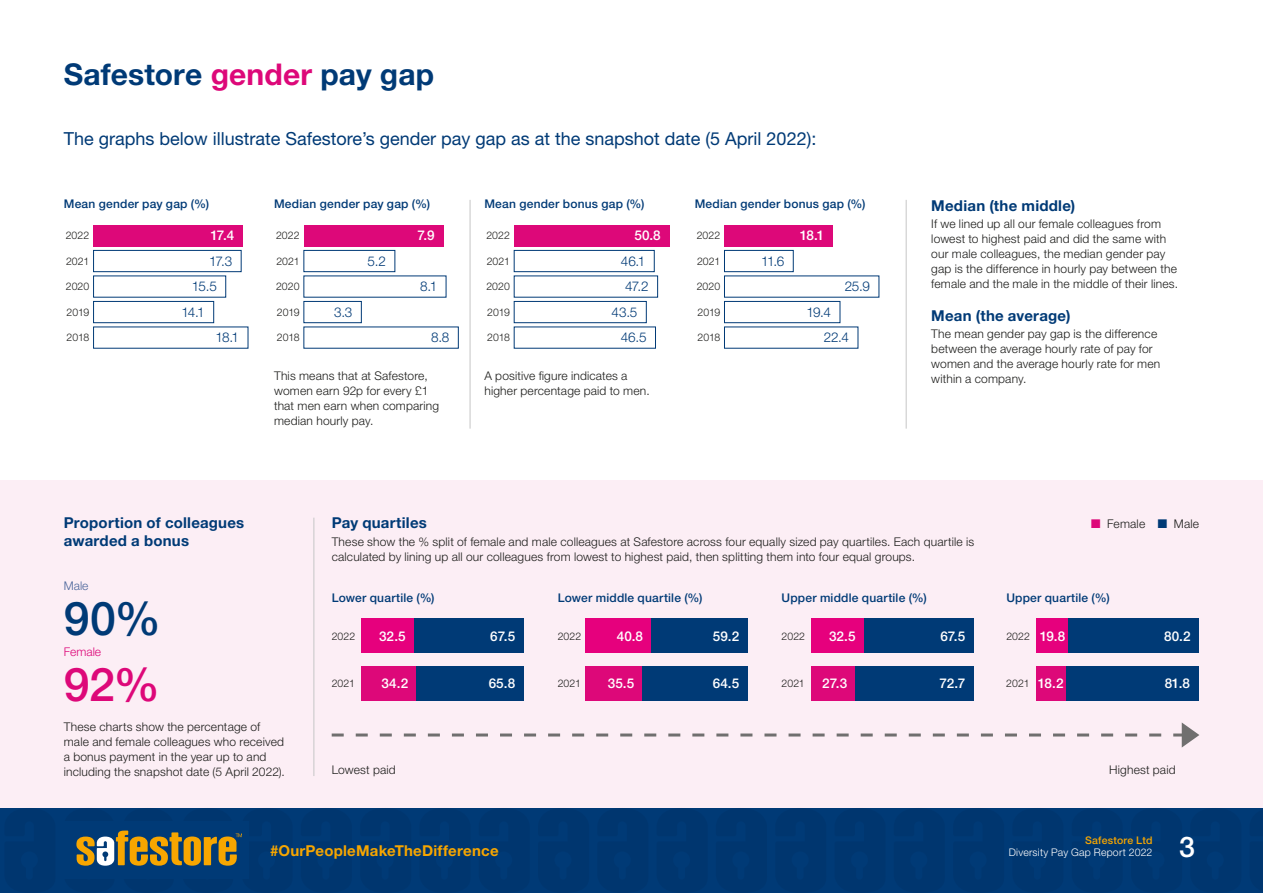
<style>
.page{position:relative;width:1263px;height:893px;background:#fff}
.page>*{position:absolute;margin:0;border:0;box-sizing:border-box;transform-origin:0 0}
.t1{font:500 46.5px "Helvetica Neue LT Pro";color:#003a76}
.t2{font:500 46.5px "Helvetica Neue LT Pro";color:#dd0879}
.t3{font:700 30px "Helvetica Neue LT Pro";letter-spacing:.005em;color:#003a76}
.t4{font:500 28.5px "Helvetica Neue LT Pro";color:#fff}
.t5{font:18px "Helvetica Neue LT Pro";color:#003a76}
.t6{font:700 15px/18px "Helvetica Neue LT Pro";letter-spacing:.015em;color:#003a76}
.t7{font:700 15px "Helvetica Neue LT Pro";letter-spacing:.015em;color:#f7a600}
.t8{font:500 13.5px "Helvetica Neue LT Pro";letter-spacing:-.005em;color:#fff}
.t9{font:300 13.5px "Helvetica Neue LT Pro";letter-spacing:-.06em;color:#003a76}
.t10{font:300 12px/15px "Helvetica Neue LT Pro";letter-spacing:.015em;color:#1d1d1b}
.t11{font:500 12px "Helvetica Neue LT Pro";letter-spacing:.02em;color:#003a76}
.t12{font:300 12px "Helvetica Neue LT Pro";color:#dd0879}
.t13{font:300 12px "Helvetica Neue LT Pro";color:#4c669b}
.t14{font:300 10.5px "Helvetica Neue LT Pro";letter-spacing:.005em;color:#1d1d1b}
.t15{font:300 10.5px "Helvetica Neue LT Pro";letter-spacing:.02em;color:#fff}
.t16{font:500 10.5px "Helvetica Neue LT Pro";letter-spacing:.02em;color:#f7a600}
.s1{color:#dd0879}
</style>
<div class="page">
<div style="left:0;top:480px;width:1263px;height:328px;background:#fceef5"></div>
<div style="left:93px;top:250px;width:149px;height:22px;border:1px solid #003a76"></div>
<div style="left:94px;top:225px;width:149px;height:21px;background:#dd0879"></div>
<div style="left:303px;top:250px;width:92px;height:22px;border:1px solid #003a76"></div>
<div style="left:304px;top:225px;width:139px;height:21px;background:#dd0879"></div>
<div style="left:514px;top:250px;width:141px;height:22px;border:1px solid #003a76"></div>
<div style="left:514px;top:225px;width:155px;height:21px;background:#dd0879"></div>
<div style="left:724px;top:250px;width:70px;height:22px;border:1px solid #003a76"></div>
<div style="left:724px;top:225px;width:109px;height:21px;background:#dd0879"></div>
<div style="left:93px;top:301px;width:121px;height:22px;border:1px solid #003a76"></div>
<div style="left:303px;top:301px;width:59px;height:22px;border:1px solid #003a76"></div>
<div style="left:514px;top:301px;width:133px;height:22px;border:1px solid #003a76"></div>
<div style="left:724px;top:301px;width:116px;height:22px;border:1px solid #003a76"></div>
<hr style="left:313px;top:518px;width:1px;height:258px;background:#c6c6c6">
<hr style="left:906px;top:200px;width:1px;height:229px;background:#c6c6c6">
<hr style="left:470px;top:200px;width:1px;height:229px;background:#c6c6c6">
<svg style="left:332px;top:722px;width:867px;height:25px"></svg>
<div style="left:361px;top:619px;width:53px;height:34px;background:#e6007d"></div>
<div style="left:361px;top:666px;width:56px;height:35px;background:#dd0879"></div>
<div style="left:414px;top:619px;width:110px;height:34px;background:#003a76"></div>
<div style="left:416px;top:666px;width:108px;height:35px;background:#003a76"></div>
<div style="left:585px;top:619px;width:67px;height:34px;background:#e6007d"></div>
<div style="left:652px;top:619px;width:96px;height:34px;background:#003a76"></div>
<div style="left:585px;top:666px;width:58px;height:35px;background:#dd0879"></div>
<div style="left:643px;top:666px;width:105px;height:35px;background:#003a76"></div>
<div style="left:811px;top:619px;width:53px;height:34px;background:#e6007d"></div>
<div style="left:864px;top:619px;width:110px;height:34px;background:#003a76"></div>
<div style="left:811px;top:666px;width:45px;height:35px;background:#dd0879"></div>
<div style="left:856px;top:666px;width:118px;height:35px;background:#003a76"></div>
<div style="left:1036px;top:619px;width:33px;height:34px;background:#e6007d"></div>
<div style="left:1069px;top:619px;width:130px;height:34px;background:#003a76"></div>
<div style="left:1065px;top:666px;width:133px;height:35px;background:#003a76"></div>
<div style="left:1036px;top:666px;width:29px;height:35px;background:#dd0879"></div>
<div style="left:0;top:808px;width:1263px;height:85px;background:#00366f"></div>
<svg style="left:76px;top:830px;width:166px;height:36px"></svg>
<h2 class="t3" style="left:64px;top:56px;width:372px">Safestore <span class="s1">gender</span> pay gap</h2>
<h3 class="t5" style="left:64px;top:127px;width:754px">The graphs below illustrate Safestore’s gender pay gap as at the snapshot date (5 April 2022):</h3>
<p class="t11" style="left:64px;top:197px;width:147px">Mean gender pay gap (%)</p>
<p class="t11" style="left:274px;top:197px;width:157px">Median gender pay gap (%)</p>
<p class="t11" style="left:484px;top:197px;width:162px">Mean gender bonus gap (%)</p>
<p class="t11" style="left:695px;top:197px;width:172px">Median gender bonus gap (%)</p>
<p class="t14" style="left:66px;top:229px;width:25px">2022</p>
<p class="t8" style="left:210px;top:227px;width:25px">17.4</p>
<p class="t14" style="left:276px;top:229px;width:25px">2022</p>
<p class="t8" style="left:417px;top:227px;width:19px">7.9</p>
<p class="t14" style="left:486px;top:229px;width:25px">2022</p>
<p class="t8" style="left:634px;top:227px;width:28px">50.8</p>
<p class="t14" style="left:697px;top:229px;width:25px">2022</p>
<p class="t8" style="left:800px;top:227px;width:26px">18.1</p>
<p class="t14" style="left:66px;top:255px;width:25px">2021</p>
<p class="t9" style="left:209px;top:253px;width:25px">17.3</p>
<p class="t14" style="left:276px;top:255px;width:25px">2021</p>
<p class="t9" style="left:368px;top:253px;width:20px">5.2</p>
<p class="t14" style="left:487px;top:255px;width:25px">2021</p>
<p class="t9" style="left:621px;top:253px;width:26px">46.1</p>
<p class="t14" style="left:697px;top:255px;width:25px">2021</p>
<p class="t9" style="left:761px;top:253px;width:25px">11.6</p>
<p class="t9" style="left:192px;top:278px;width:26px">15.5</p>
<p class="t9" style="left:420px;top:278px;width:19px">8.1</p>
<p class="t9" style="left:625px;top:278px;width:25px">47.2</p>
<p class="t9" style="left:845px;top:278px;width:27px">25.9</p>
<p class="t9" style="left:182px;top:304px;width:25px">14.1</p>
<p class="t9" style="left:334px;top:304px;width:20px">3.3</p>
<p class="t9" style="left:612px;top:304px;width:27px">43.5</p>
<p class="t9" style="left:806px;top:304px;width:26px">19.4</p>
<p class="t9" style="left:215px;top:329px;width:25px">18.1</p>
<p class="t9" style="left:431px;top:329px;width:20px">8.8</p>
<p class="t9" style="left:621px;top:329px;width:27px">46.5</p>
<p class="t9" style="left:824px;top:329px;width:27px">22.4</p>
<p class="t14" style="left:66px;top:280px;width:25px">2020</p>
<p class="t14" style="left:276px;top:280px;width:25px">2020</p>
<p class="t14" style="left:486px;top:280px;width:25px">2020</p>
<p class="t14" style="left:697px;top:280px;width:25px">2020</p>
<p class="t14" style="left:67px;top:306px;width:24px">2019</p>
<p class="t14" style="left:277px;top:306px;width:24px">2019</p>
<p class="t14" style="left:487px;top:306px;width:24px">2019</p>
<p class="t14" style="left:697px;top:306px;width:24px">2019</p>
<p class="t14" style="left:67px;top:331px;width:24px">2018</p>
<p class="t14" style="left:277px;top:331px;width:24px">2018</p>
<p class="t14" style="left:487px;top:331px;width:24px">2018</p>
<p class="t14" style="left:697px;top:331px;width:24px">2018</p>
<p class="t10" style="left:274px;top:368px;width:167px">This means that at Safestore, women earn 92p for every £1 that men earn when comparing median hourly pay.</p>
<p class="t10" style="left:484px;top:368px;width:167px">A positive figure indicates a higher percentage paid to men.</p>
<p class="t6" style="left:931px;top:196px;width:146px">Median (the middle)</p>
<p class="t10" style="left:931px;top:216px;width:248px">If we lined up all our female colleagues from lowest to highest paid and did the same with our male colleagues, the median gender pay gap is the difference in hourly pay between the female and the male in the middle of their lines.</p>
<p class="t6" style="left:931px;top:306px;width:141px">Mean (the average)</p>
<p class="t10" style="left:931px;top:326px;width:231px">The mean gender pay gap is the difference between the average hourly rate of pay for women and the average hourly rate for men within a company.</p>
<p class="t6" style="left:64px;top:514px;width:182px">Proportion of colleagues awarded a bonus</p>
<p class="t13" style="left:64px;top:579px;width:26px">Male</p>
<h1 class="t1" style="left:64px;top:591px;width:99px">90%</h1>
<p class="t12" style="left:64px;top:645px;width:39px">Female</p>
<h1 class="t2" style="left:64px;top:657px;width:98px">92%</h1>
<p class="t10" style="left:64px;top:719px;width:223px">These charts show the percentage of male and female colleagues who received a bonus payment in the year up to and including the snapshot date (5 April 2022).</p>
<p class="t6" style="left:332px;top:514px;width:97px">Pay quartiles</p>
<p class="t10" style="left:332px;top:534px;width:644px">These show the % split of female and male colleagues at Safestore across four equally sized pay quartiles. Each quartile is calculated by lining up all our colleagues from lowest to highest paid, then splitting them into four equal groups.</p>
<p class="t11" style="left:332px;top:590px;width:104px">Lower quartile (%)</p>
<p class="t14" style="left:332px;top:629px;width:25px">2022</p>
<p class="t14" style="left:332px;top:677px;width:25px">2021</p>
<p class="t8" style="left:379px;top:628px;width:28px">32.5</p>
<p class="t8" style="left:382px;top:675px;width:28px">34.2</p>
<p class="t8" style="left:490px;top:628px;width:26px">67.5</p>
<p class="t8" style="left:489px;top:675px;width:28px">65.8</p>
<p class="t11" style="left:558px;top:590px;width:146px">Lower middle quartile (%)</p>
<p class="t14" style="left:558px;top:629px;width:25px">2022</p>
<p class="t14" style="left:558px;top:677px;width:25px">2021</p>
<p class="t8" style="left:617px;top:628px;width:28px">40.8</p>
<p class="t8" style="left:713px;top:628px;width:28px">59.2</p>
<p class="t8" style="left:608px;top:675px;width:28px">35.5</p>
<p class="t8" style="left:713px;top:675px;width:28px">64.5</p>
<p class="t11" style="left:781px;top:590px;width:147px">Upper middle quartile (%)</p>
<p class="t14" style="left:781px;top:629px;width:25px">2022</p>
<p class="t14" style="left:781px;top:677px;width:25px">2021</p>
<p class="t8" style="left:829px;top:628px;width:28px">32.5</p>
<p class="t8" style="left:940px;top:628px;width:26px">67.5</p>
<p class="t8" style="left:822px;top:675px;width:26px">27.3</p>
<p class="t8" style="left:940px;top:675px;width:27px">72.7</p>
<p class="t10" style="left:1107px;top:516px;width:40px">Female</p>
<p class="t10" style="left:1174px;top:516px;width:27px">Male</p>
<p class="t11" style="left:1006px;top:590px;width:105px">Upper quartile (%)</p>
<p class="t14" style="left:1006px;top:629px;width:25px">2022</p>
<p class="t14" style="left:1006px;top:677px;width:25px">2021</p>
<p class="t8" style="left:1040px;top:628px;width:27px">19.8</p>
<p class="t8" style="left:1164px;top:628px;width:28px">80.2</p>
<p class="t8" style="left:1165px;top:675px;width:27px">81.8</p>
<p class="t8" style="left:1038px;top:675px;width:27px">18.2</p>
<p class="t10" style="left:332px;top:762px;width:66px">Lowest paid</p>
<p class="t10" style="left:1109px;top:762px;width:68px">Highest paid</p>
<p class="t16" style="left:1085px;top:834px;width:69px">Safestore Ltd</p>
<p class="t15" style="left:1009px;top:846px;width:145px">Diversity Pay Gap Report 2022</p>
<p class="t7" style="left:270px;top:841px;width:230px">#OurPeopleMakeTheDifference</p>
<h3 class="t4" style="left:1179px;top:830px;width:17px">3</h3>
</div>
